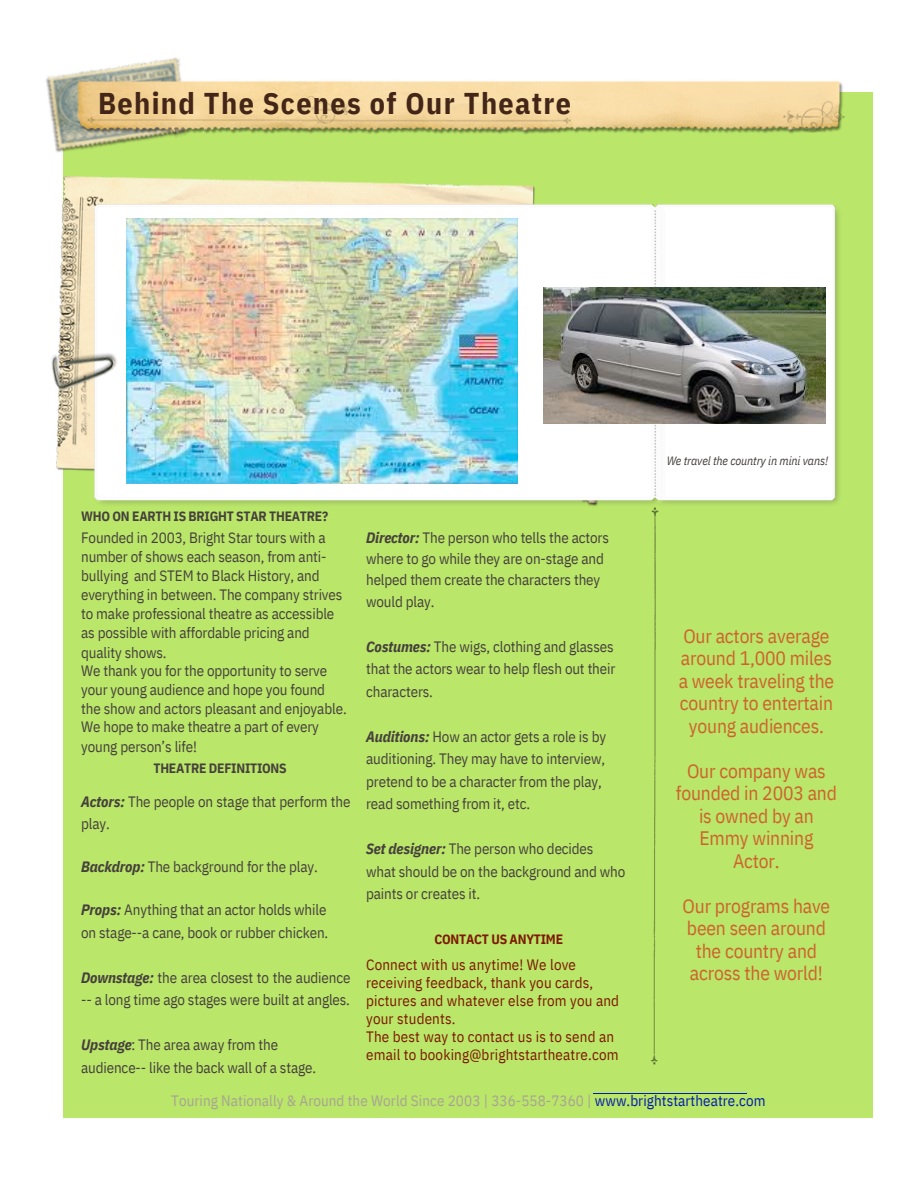
<style>
.page{position:relative;width:918px;height:1188px;background:#fff}
.page>*{position:absolute;margin:0;border:0;box-sizing:border-box;transform-origin:0 0}
.t1{font:700 30px "IBM Plex Sans Cond";letter-spacing:.045em;color:#432618}
.t2{font:19.5px/22.5px "IBM Plex Sans Cond";letter-spacing:-.01em;color:#ce622c;text-align:center}
.t3{font:15px/22.5px "IBM Plex Sans Cond";letter-spacing:-.01em;color:#46403c}
.t4{font:15px/18px "IBM Plex Sans Cond";letter-spacing:.01em;color:#7d1900}
.t5{font:15px "IBM Plex Sans Cond";letter-spacing:.005em;color:#a7a491}
.t6{font:700 13.5px "IBM Plex Sans Cond";letter-spacing:-.015em;color:#46403c}
.t7{font:700 13.5px "IBM Plex Sans Cond";letter-spacing:-.015em;color:#7d1900}
.t8{font:italic 12px "IBM Plex Sans Cond";letter-spacing:-.01em;color:#46403c}
.s1{font-weight:700;font-style:italic}
.s2{color:#021eaa}
</style>
<div class="page">
<div style="left:63px;top:92px;width:810px;height:1026px;background:#bae66a"></div>
<img style="left:46px;top:57px;width:136px;height:96px">
<img style="left:73px;top:76px;width:772px;height:59px">
<img style="left:56px;top:176px;width:479px;height:295px">
<hr style="left:593px;top:1093px;width:154px;height:1px;background:#021eaa">
<img style="left:650px;top:513px;width:8px;height:552px">
<img style="left:92px;top:201px;width:747px;height:312px">
<img style="left:543px;top:287px;width:283px;height:137px">
<img style="left:126px;top:218px;width:391px;height:266px">
<img style="left:51px;top:329px;width:75px;height:77px">
<h3 class="t1" style="left:98px;top:83px;width:475px">Behind The Scenes of Our Theatre</h3>
<h3 class="t6" style="left:81px;top:508px;width:249px">WHO ON EARTH IS BRIGHT STAR THEATRE?</h3>
<h3 class="t3" style="left:81px;top:528px;width:267px;line-height:19px">Founded in 2003, Bright Star tours with a number of shows each season, from anti&shy;bullying and STEM to Black History, and everything in between. The company strives to make professional theatre as accessible as possible with affordable pricing and quality shows.<br>We thank you for the opportunity to serve your young audience and hope you found the show and actors pleasant and enjoyable.</h3>
<h3 class="t3" style="left:81px;top:716px;width:239px;line-height:20.2px">We hope to make theatre a part of every young person’s life!</h3>
<h3 class="t6" style="left:153px;top:759px;width:135px">THEATRE DEFINITIONS</h3>
<p class="t3" style="left:81px;top:791px;width:271px;line-height:21.3px"><span class="s1">Actors:</span> The people on stage that perform the play.</p>
<p class="t3" style="left:81px;top:855px;width:238px"><span class="s1">Backdrop:</span> The background for the play.</p>
<h4 class="t3" style="left:81px;top:899px;width:249px"><span class="s1">Props:</span> Anything that an actor holds while on stage--a cane, book or rubber chicken.</h4>
<h3 class="t3" style="left:81px;top:966px;width:271px"><span class="s1">Downstage:</span> the area closest to the audience -- a long time ago stages were built at angles.</h3>
<h3 class="t3" style="left:81px;top:1034px;width:237px"><span class="s1">Upstage</span>: The area away from the audience-- like the back wall of a stage.</h3>
<h2 class="t3" style="left:366px;top:526px;width:244px;line-height:21.3px"><span class="s1">Director:</span> The person who tells the actors where to go while they are on-stage and helped them create the characters they would play.</h2>
<h2 class="t3" style="left:366px;top:635px;width:251px;text-align:justify"><span class="s1">Costumes:</span> The wigs, clothing and glasses that the actors wear to help flesh out their characters.</h2>
<h2 class="t3" style="left:366px;top:725px;width:242px"><span class="s1">Auditions:</span> How an actor gets a role is by auditioning. They may have to interview, pretend to be a character from the play, read something from it, etc.</h2>
<h4 class="t3" style="left:366px;top:837px;width:261px"><span class="s1">Set designer:</span> The person who decides what should be on the background and who paints or creates it.</h4>
<p class="t7" style="left:434px;top:930px;width:130px">CONTACT US ANYTIME</p>
<h3 class="t4" style="left:366px;top:955px;width:254px">Connect with us anytime! We love receiving feedback, thank you cards, pictures and whatever else from you and your students.<br>The best way to contact us is to send an email to booking@brightstartheatre.com</h3>
<h3 class="t8" style="left:667px;top:453px;width:163px">We travel the country in mini vans!</h3>
<h3 class="t2" style="left:679px;top:624px;width:157px">Our actors average around 1,000 miles a week traveling the country to entertain young audiences.</h3>
<h3 class="t2" style="left:676px;top:759px;width:163px">Our company was founded in 2003 and is owned by an<br>Emmy winning<br>Actor.</h3>
<h3 class="t2" style="left:683px;top:894px;width:149px">Our programs have been seen around the country and across the world!</h3>
<h4 class="t5" style="left:171px;top:1091px;width:596px">Touring Nationally &amp; Around the World Since 2003 | 336-558-7360 | <span class="s2">www.brightstartheatre.com</span></h4>
</div>
